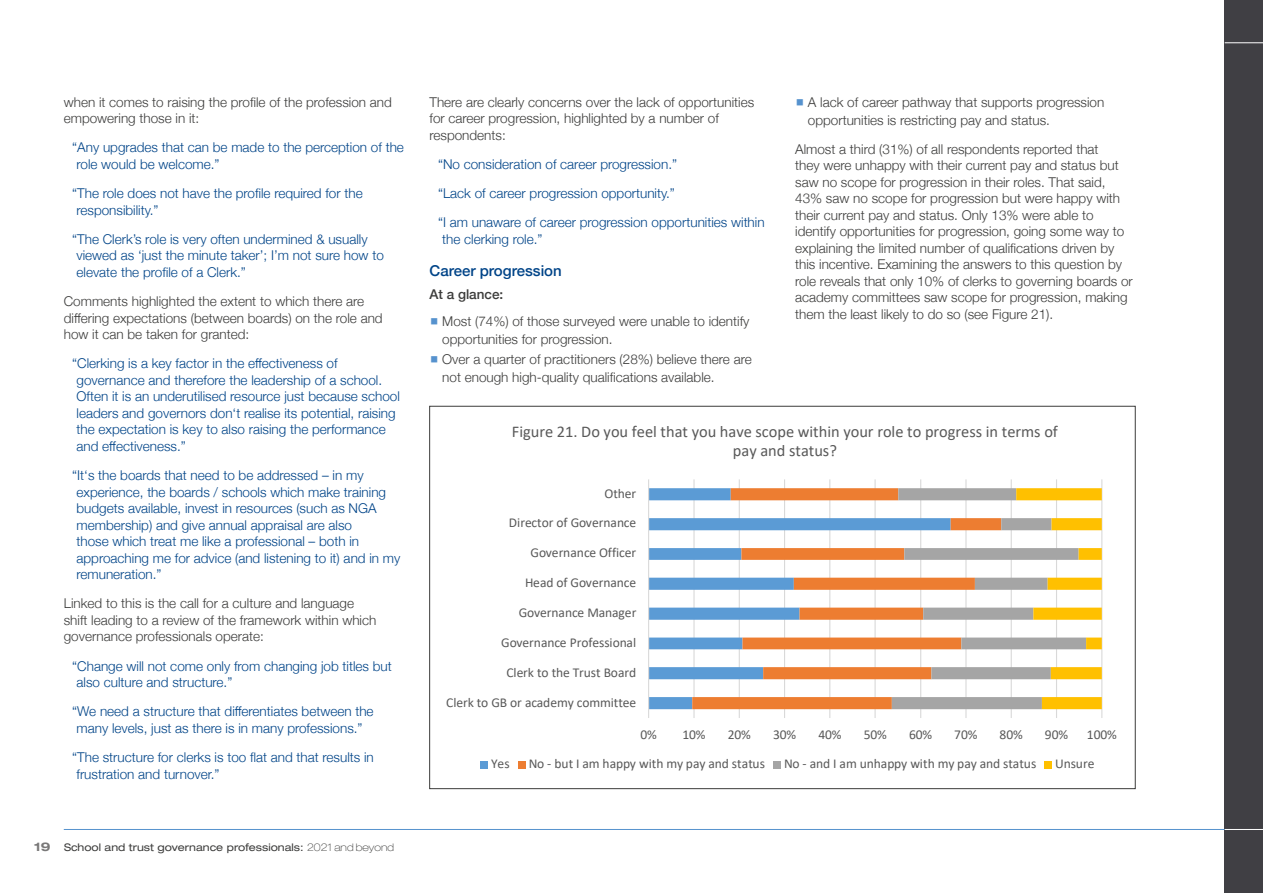
<style>
.page{position:relative;width:1263px;height:893px;background:#fff}
.page>*{position:absolute;margin:0;border:0;box-sizing:border-box;transform-origin:0 0}
.t1{font:16.35px/20px "Calibri";color:#595959;text-align:center}
._5__Subs_Level_1{font:500 15px "Helvetica Neue";color:#048}
._4__Main_Text{font:300 13.5px/16.5px "Helvetica Neue";color:#3c3c3b}
.Text_Quotes_Blue{font:300 13.5px/16.5px "Helvetica Neue";color:#048}
.t2{font:13.5px "Calibri";letter-spacing:-.005em;color:#595959}
._4__Main_Text-2{font:500 13.5px "Helvetica Neue";color:#3c3c3b}
.t3{font:expanded 10.5px "Helvetica Neue";color:#3c3c3b}
.s1{font-weight:700;font-size:12px;color:#797878}
.s2{font-weight:100}
.s3{color:#5692ce}
</style>
<div class="page">
<div style="left:1225px;top:0;width:38px;height:893px;background:#403f44"></div>
<hr style="left:64px;top:829px;width:1161px;height:1px;background:#5692ce">
<hr style="left:1225px;top:829px;width:38px;height:1px;background:#fff">
<hr style="left:1225px;top:43px;width:38px;height:1px;background:#fff">
<hr style="left:693px;top:479px;width:1px;height:239px;background:#d9d9d9">
<hr style="left:739px;top:479px;width:1px;height:239px;background:#d9d9d9">
<hr style="left:784px;top:479px;width:1px;height:239px;background:#d9d9d9">
<hr style="left:829px;top:479px;width:1px;height:239px;background:#d9d9d9">
<hr style="left:874px;top:479px;width:2px;height:239px;background:#d9d9d9">
<hr style="left:920px;top:479px;width:1px;height:239px;background:#d9d9d9">
<hr style="left:965px;top:479px;width:1px;height:239px;background:#d9d9d9">
<hr style="left:1011px;top:479px;width:1px;height:239px;background:#d9d9d9">
<hr style="left:1056px;top:479px;width:1px;height:239px;background:#d9d9d9">
<hr style="left:1101px;top:479px;width:1px;height:239px;background:#d9d9d9">
<svg style="left:649px;top:488px;width:43px;height:221px"></svg>
<svg style="left:692px;top:488px;width:200px;height:221px"></svg>
<svg style="left:892px;top:488px;width:210px;height:221px"></svg>
<hr style="left:648px;top:479px;width:1px;height:239px;background:#d9d9d9">
<div style="left:481px;top:761px;width:7px;height:8px;background:#5b9bd5"></div>
<div style="left:518px;top:761px;width:8px;height:8px;background:#ed7d31"></div>
<div style="left:773px;top:761px;width:8px;height:8px;background:#a5a5a5"></div>
<div style="left:1045px;top:761px;width:7px;height:8px;background:#ffc000"></div>
<p class="_4__Main_Text" style="left:64px;top:93px;width:330px">when it comes to raising the profile of the profession and empowering those in it:</p>
<p class="Text_Quotes_Blue" style="left:77px;top:138px;width:329px;text-indent:-4px">“Any upgrades that can be made to the perception of the role would be welcome.”</p>
<p class="Text_Quotes_Blue" style="left:77px;top:184px;width:288px;text-indent:-4px">“The role does not have the profile required for the responsibility.”</p>
<p class="Text_Quotes_Blue" style="left:77px;top:230px;width:309px;text-indent:-4px">“The Clerk’s role is very often undermined &amp; usually viewed as ‘just the minute taker’; I’m not sure how to elevate the profile of a Clerk.”</p>
<p class="_4__Main_Text" style="left:64px;top:292px;width:320px">Comments highlighted the extent to which there are differing expectations (between boards) on the role and how it can be taken for granted:</p>
<p class="Text_Quotes_Blue" style="left:77px;top:354px;width:325px;text-indent:-4px">“Clerking is a key factor in the effectiveness of governance and therefore the leadership of a school.<br>Often it is an underutilised resource just because school leaders and governors don‘t realise its potential, raising the expectation is key to also raising the performance and effectiveness.”</p>
<p class="Text_Quotes_Blue" style="left:77px;top:466px;width:325px;text-indent:-4px">“It‘s the boards that need to be addressed – in my experience, the boards / schools which make training budgets available, invest in resources (such as NGA membership) and give annual appraisal are also<br>those which treat me like a professional – both in approaching me for advice (and listening to it) and in my remuneration.”</p>
<p class="_4__Main_Text" style="left:64px;top:594px;width:314px">Linked to this is the call for a culture and language shift leading to a review of the framework within which governance professionals operate:</p>
<p class="Text_Quotes_Blue" style="left:77px;top:657px;width:317px;text-indent:-4px">“Change will not come only from changing job titles but also culture and structure.”</p>
<p class="Text_Quotes_Blue" style="left:72px;top:702px;width:303px;text-align:center">“We need a structure that differentiates between the many levels, just as there is in many professions.”</p>
<p class="Text_Quotes_Blue" style="left:77px;top:748px;width:299px;text-indent:-4px">“The structure for clerks is too flat and that results in frustration and turnover.”</p>
<p class="t3" style="left:34px;top:841px;width:362px"><span class="s1">19</span> School and trust governance professionals: <span class="s2">2021 and beyond</span></p>
<p class="_4__Main_Text" style="left:429px;top:92px;width:326px">There are clearly concerns over the lack of opportunities for career progression, highlighted by a number of respondents:</p>
<p class="Text_Quotes_Blue" style="left:438px;top:155px;width:241px">“No consideration of career progression.”</p>
<p class="Text_Quotes_Blue" style="left:438px;top:184px;width:238px">“Lack of career progression opportunity.”</p>
<p class="Text_Quotes_Blue" style="left:442px;top:213px;width:324px;text-indent:-4px">“I am unaware of career progression opportunities within the clerking role.”</p>
<p class="_5__Subs_Level_1" style="left:429px;top:259px;width:134px">Career progression</p>
<p class="_4__Main_Text-2" style="left:429px;top:283px;width:75px">At a glance:</p>
<p class="_4__Main_Text" style="left:442px;top:311px;width:309px;line-height:18px;text-indent:-13px"><span class="s3">▪</span> Most (74%) of those surveyed were unable to identify opportunities for progression.</p>
<p class="_4__Main_Text" style="left:442px;top:349px;width:311px;line-height:18px;text-indent:-13px"><span class="s3">▪</span> Over a quarter of practitioners (28%) believe there are not enough high-quality qualifications available.</p>
<p class="_4__Main_Text" style="left:808px;top:92px;width:298px;line-height:18px;text-indent:-13px"><span class="s3">▪</span> A lack of career pathway that supports progression opportunities is restricting pay and status.</p>
<p class="_4__Main_Text" style="left:795px;top:140px;width:339px">Almost a third (31%) of all respondents reported that<br>they were unhappy with their current pay and status but saw no scope for progression in their roles. That said, 43% saw no scope for progression but were happy with their current pay and status. Only 13% were able to identify opportunities for progression, going some way to explaining the limited number of qualifications driven by this incentive. Examining the answers to this question by role reveals that only 10% of clerks to governing boards or academy committees saw scope for progression, making them the least likely to do so (see Figure 21).</p>
<p class="t1" style="left:512px;top:421px;width:548px">Figure 21. Do you feel that you have scope within your role to progress in terms of pay and status?</p>
<p class="t2" style="left:604px;top:484px;width:33px">Other</p>
<p class="t2" style="left:509px;top:513px;width:129px">Director of Governance</p>
<p class="t2" style="left:530px;top:543px;width:107px">Governance Officer</p>
<p class="t2" style="left:525px;top:573px;width:113px">Head of Governance</p>
<p class="t2" style="left:519px;top:603px;width:119px">Governance Manager</p>
<p class="t2" style="left:501px;top:633px;width:136px">Governance Professional</p>
<p class="t2" style="left:506px;top:663px;width:131px">Clerk to the Trust Board</p>
<p class="t2" style="left:446px;top:693px;width:191px">Clerk to GB or academy committee</p>
<p class="t2" style="left:640px;top:725px;width:18px">0%</p>
<p class="t2" style="left:682px;top:725px;width:25px">10%</p>
<p class="t2" style="left:728px;top:725px;width:25px">20%</p>
<p class="t2" style="left:773px;top:725px;width:25px">30%</p>
<p class="t2" style="left:818px;top:725px;width:25px">40%</p>
<p class="t2" style="left:864px;top:725px;width:25px">50%</p>
<p class="t2" style="left:909px;top:725px;width:25px">60%</p>
<p class="t2" style="left:954px;top:725px;width:25px">70%</p>
<p class="t2" style="left:1000px;top:725px;width:25px">80%</p>
<p class="t2" style="left:1045px;top:725px;width:25px">90%</p>
<p class="t2" style="left:1087px;top:725px;width:31px">100%</p>
<p class="t2" style="left:491px;top:754px;width:20px">Yes</p>
<p class="t2" style="left:529px;top:754px;width:238px">No - but I am happy with my pay and status</p>
<p class="t2" style="left:784px;top:754px;width:254px">No - and I am unhappy with my pay and status</p>
<p class="t2" style="left:1055px;top:754px;width:41px">Unsure</p>
</div>
